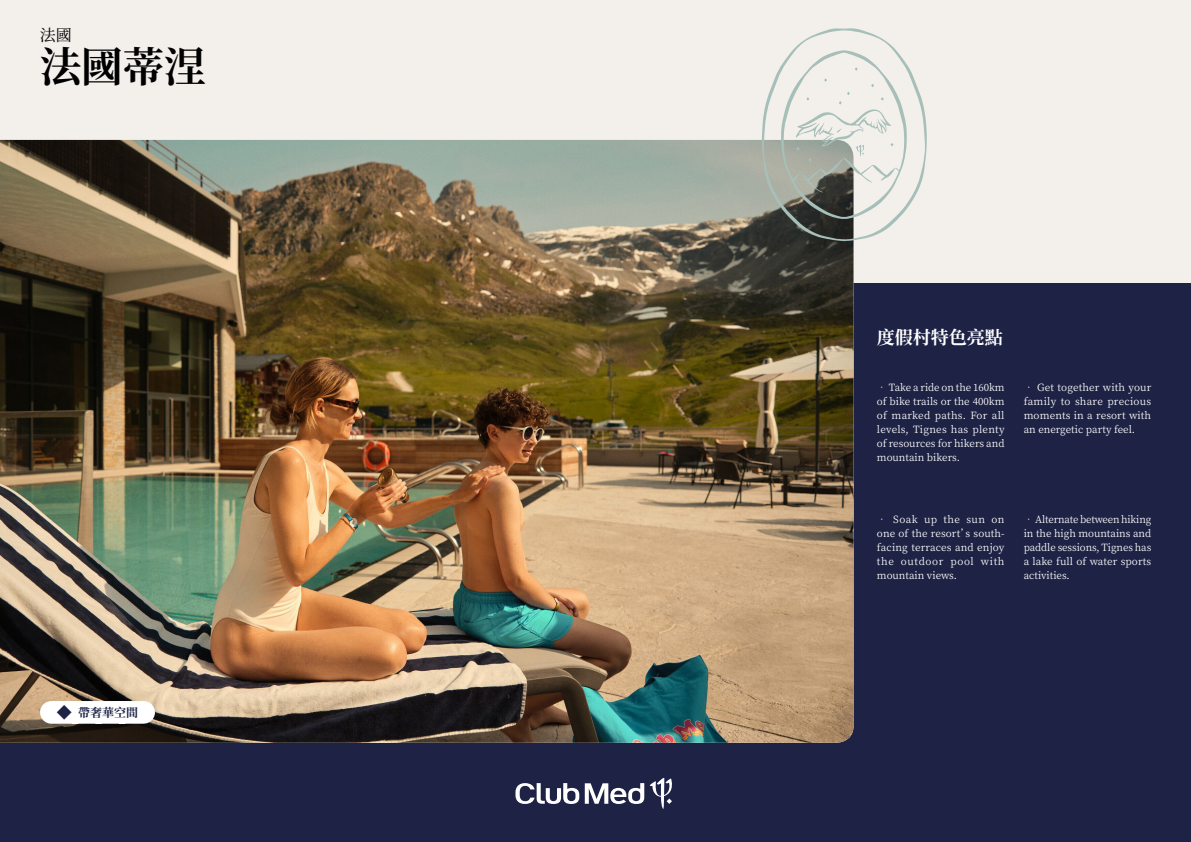
<style>
.page{position:relative;width:1191px;height:842px;background:#f3f0ec}
.page>*{position:absolute;margin:0;border:0;box-sizing:border-box;transform-origin:0 0}
.t1{font:700 41.5px "Noto Serif SC";color:#000}
.t2{font:700 18px "Noto Serif SC";color:#fff}
.t3{font:16px "Noto Serif SC";color:#000}
.t4{font:700 12px "Noto Serif SC";color:#1e2346}
.t5{font:10px/14px "Noto Serif SC";color:#fff;text-align:justify}
.s1{font-size:15px}
</style>
<div class="page">
<div style="left:0;top:283px;width:1191px;height:559px;background:#1e2346"></div>
<img style="left:0;top:140px;width:853px;height:603px">
<svg style="left:762px;top:28px;width:165px;height:213px"></svg>
<div style="left:51px;top:701px;width:93px;height:23px;background:#fff"></div>
<svg style="left:515px;top:778px;width:157px;height:31px"></svg>
<h3 class="t3" style="left:40px;top:26px;width:33px">法國</h3>
<h1 class="t1" style="left:40px;top:44px;width:167px">法國蒂涅</h1>
<p class="t4" style="left:57px;top:706px;width:83px"><span class="s1">◆</span> 帶奢華空間</p>
<h2 class="t2" style="left:877px;top:327px;width:127px">度假村特色亮點</h2>
<p class="t5" style="left:877px;top:380px;width:129px">• Take a ride on the 160km of bike trails or the 400km of marked paths. For all levels, Tignes has plenty of resources for hikers and mountain bikers.</p>
<p class="t5" style="left:1023px;top:380px;width:129px">• Get together with your family to share precious moments in a resort with an energetic party feel.</p>
<p class="t5" style="left:877px;top:513px;width:129px">• Soak up the sun on one of the resort’s south&shy;facing terraces and enjoy the outdoor pool with mountain views.</p>
<p class="t5" style="left:1023px;top:513px;width:129px">• Alternate between hiking in the high mountains and paddle sessions, Tignes has a lake full of water sports activities.</p>
</div>
